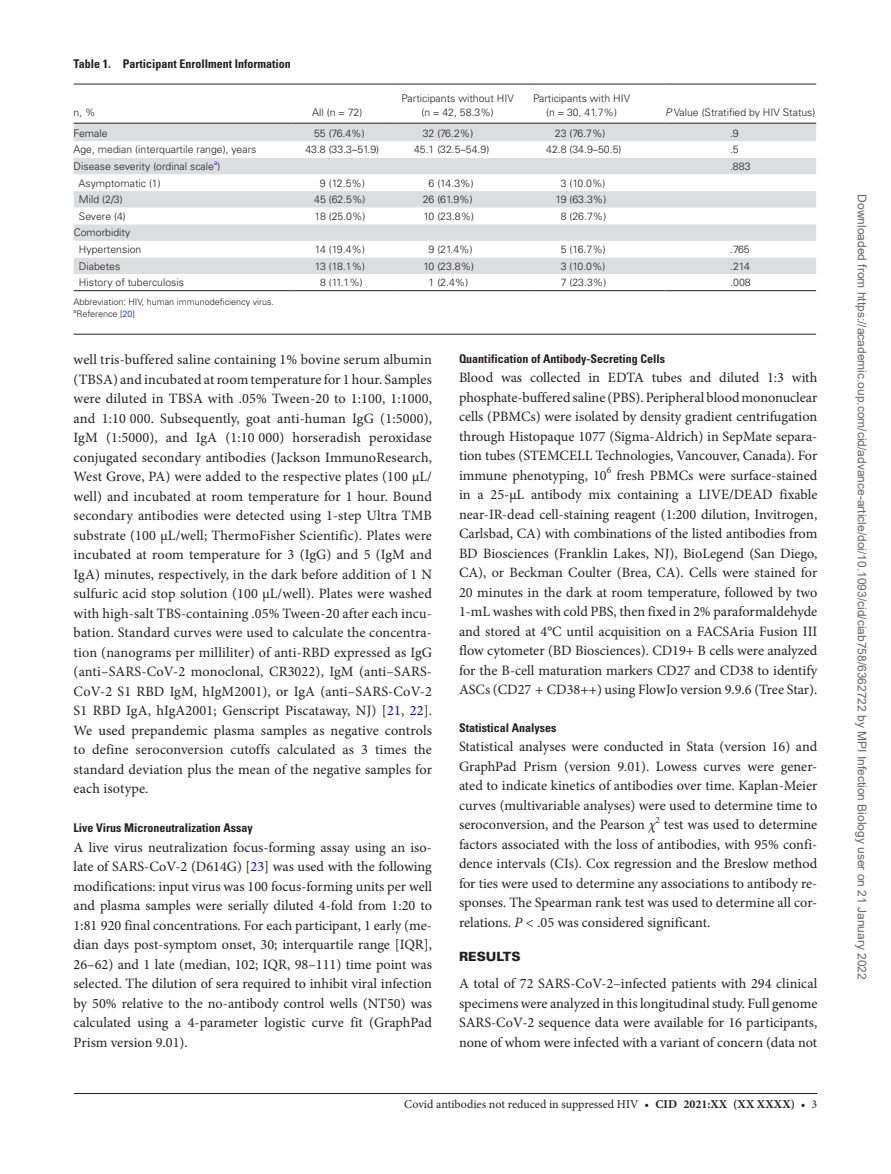
<style>
.page{position:relative;width:891px;height:1174px;background:#fff}
.page>*{position:absolute;margin:0;border:0;box-sizing:border-box;transform-origin:0 0}
.t1{font:14.25px/19.5px "Minion Pro";color:#231f20;text-align:justify}
.t2{font:900 12.75px "Univers LT Std";color:#231f20}
.t3{font:700 condensed 12px "Univers LT Std";color:#231f20}
.t4{font:12px "Arial";color:#666}
.t5{font:12px "Minion Pro";color:#231f20}
.t6{font:300 10.5px/13.5px "Univers LT Std";color:#231f20;text-align:center}
.t7{font:300 9px "Univers LT Std";color:#231f20}
.t8{font:300 6.9px "Univers LT Std";color:#00f}
.t9{font:300 6px "Univers LT Std";color:#231f20}
.s1{font-style:italic}
.s2{color:#00f}
.s3{font-weight:700}
</style>
<div class="page">
<hr style="left:74px;top:1093px;width:743px;height:1px;background:#231f20">
<hr style="left:74px;top:334px;width:742px;height:1px;background:#231f20">
<svg style="left:74px;top:122px;width:742px;height:1px"></svg>
<div style="left:74px;top:124px;width:742px;height:17px;background:#dcdddf"></div>
<svg style="left:74px;top:158px;width:742px;height:116px;fill:#dcdddf"></svg>
<hr style="left:74px;top:84px;width:217px;height:1px;background:#231f20">
<hr style="left:291px;top:84px;width:109px;height:1px;background:#231f20">
<hr style="left:400px;top:84px;width:132px;height:1px;background:#231f20">
<hr style="left:532px;top:84px;width:132px;height:1px;background:#231f20">
<hr style="left:664px;top:84px;width:152px;height:1px;background:#231f20">
<hr style="left:74px;top:123px;width:217px;height:1px;background:#231f20">
<hr style="left:291px;top:123px;width:109px;height:1px;background:#231f20">
<hr style="left:400px;top:123px;width:132px;height:1px;background:#231f20">
<hr style="left:532px;top:123px;width:132px;height:1px;background:#231f20">
<hr style="left:664px;top:123px;width:152px;height:1px;background:#231f20">
<hr style="left:74px;top:290px;width:217px;height:1px;background:#231f20">
<hr style="left:291px;top:290px;width:109px;height:1px;background:#231f20">
<hr style="left:400px;top:290px;width:132px;height:1px;background:#231f20">
<hr style="left:532px;top:290px;width:132px;height:1px;background:#231f20">
<hr style="left:664px;top:290px;width:152px;height:1px;background:#231f20">
<p class="t3" style="left:74px;top:56px;width:219px">Table 1. Participant Enrollment Information</p>
<p class="t6" style="left:74px;top:105px;width:24px">n, %</p>
<p class="t6" style="left:312px;top:105px;width:52px">All (n = 72)</p>
<p class="t6" style="left:402px;top:92px;width:114px">Participants without HIV (n = 42, 58.3%)</p>
<p class="t6" style="left:533px;top:92px;width:99px">Participants with HIV (n = 30, 41.7%)</p>
<p class="t6" style="left:665px;top:105px;width:152px"><span class="s1">P</span> Value (Stratified by HIV Status)</p>
<p class="t6" style="left:74px;top:126px;width:36px">Female</p>
<p class="t6" style="left:314px;top:126px;width:52px">55 (76.4%)</p>
<p class="t6" style="left:423px;top:126px;width:52px">32 (76.2%)</p>
<p class="t6" style="left:555px;top:126px;width:52px">23 (76.7%)</p>
<p class="t6" style="left:730px;top:126px;width:10px">.9</p>
<p class="t6" style="left:74px;top:143px;width:184px">Age, median (interquartile range), years</p>
<p class="t6" style="left:305px;top:143px;width:75px">43.8 (33.3–51.9)</p>
<p class="t6" style="left:414px;top:143px;width:77px">45.1 (32.5–54.9)</p>
<p class="t6" style="left:546px;top:143px;width:77px">42.8 (34.9–50.5)</p>
<p class="t6" style="left:730px;top:143px;width:10px">.5</p>
<p class="t6" style="left:74px;top:160px;width:148px">Disease severity (ordinal scale )</p>
<p class="t8" style="left:214px;top:159px;width:5px">a</p>
<p class="t6" style="left:730px;top:160px;width:22px">.883</p>
<p class="t6" style="left:79px;top:176px;width:84px">Asymptomatic (1)</p>
<p class="t6" style="left:320px;top:176px;width:47px">9 (12.5%)</p>
<p class="t6" style="left:429px;top:176px;width:47px">6 (14.3%)</p>
<p class="t6" style="left:561px;top:176px;width:46px">3 (10.0%)</p>
<p class="t6" style="left:79px;top:193px;width:45px">Mild (2/3)</p>
<p class="t6" style="left:314px;top:193px;width:53px">45 (62.5%)</p>
<p class="t6" style="left:423px;top:193px;width:51px">26 (61.9%)</p>
<p class="t6" style="left:555px;top:193px;width:52px">19 (63.3%)</p>
<p class="t6" style="left:79px;top:209px;width:48px">Severe (4)</p>
<p class="t6" style="left:315px;top:209px;width:52px">18 (25.0%)</p>
<p class="t6" style="left:424px;top:209px;width:52px">10 (23.8%)</p>
<p class="t6" style="left:561px;top:209px;width:47px">8 (26.7%)</p>
<p class="t6" style="left:79px;top:224px;width:64px;line-height:16.6px;text-align:left;text-indent:-5px">Comorbidity<br>Hypertension</p>
<p class="t6" style="left:315px;top:243px;width:52px">14 (19.4%)</p>
<p class="t6" style="left:429px;top:243px;width:46px">9 (21.4%)</p>
<p class="t6" style="left:561px;top:243px;width:47px">5 (16.7%)</p>
<p class="t6" style="left:730px;top:243px;width:21px">.765</p>
<p class="t6" style="left:79px;top:259px;width:43px">Diabetes</p>
<p class="t6" style="left:315px;top:259px;width:52px">13 (18.1%)</p>
<p class="t6" style="left:424px;top:259px;width:52px">10 (23.8%)</p>
<p class="t6" style="left:561px;top:259px;width:46px">3 (10.0%)</p>
<p class="t6" style="left:730px;top:259px;width:21px">.214</p>
<p class="t6" style="left:79px;top:276px;width:107px">History of tuberculosis</p>
<p class="t6" style="left:320px;top:276px;width:44px">8 (11.1%)</p>
<p class="t6" style="left:429px;top:276px;width:41px">1 (2.4%)</p>
<p class="t6" style="left:561px;top:276px;width:47px">7 (23.3%)</p>
<p class="t6" style="left:730px;top:276px;width:22px">.008</p>
<p class="t7" style="left:74px;top:296px;width:202px">Abbreviation: HIV, human immunodeficiency virus.</p>
<p class="t9" style="left:74px;top:307px;width:4px">a</p>
<p class="t7" style="left:77px;top:308px;width:60px">Reference [<span class="s2">20</span>]</p>
<p class="t1" style="left:74px;top:350px;width:360px">well tris-buffered saline containing 1% bovine serum albumin (TBSA) and incubated at room temperature for 1 hour. Samples were diluted in TBSA with .05% Tween-20 to 1:100, 1:1000, and 1:10 000. Subsequently, goat anti-human IgG (1:5000), IgM (1:5000), and IgA (1:10 000) horseradish peroxidase conjugated secondary antibodies (Jackson ImmunoResearch, West Grove, PA) were added to the respective plates (100 µL/ well) and incubated at room temperature for 1 hour. Bound secondary antibodies were detected using 1-step Ultra TMB substrate (100 μL/well; ThermoFisher Scientific). Plates were incubated at room temperature for 3 (IgG) and 5 (IgM and IgA) minutes, respectively, in the dark before addition of 1 N sulfuric acid stop solution (100 μL/well). Plates were washed with high-salt TBS-containing .05% Tween-20 after each incu&shy;bation. Standard curves were used to calculate the concentra&shy;tion (nanograms per milliliter) of anti-RBD expressed as IgG (anti–SARS-CoV-2 monoclonal, CR3022), IgM (anti–SARS-CoV-2 S1 RBD IgM, hIgM2001), or IgA (anti–SARS-CoV-2<br>S1 RBD IgA, hIgA2001; Genscript Piscataway, NJ) [<span class="s2">21</span>, <span class="s2">22</span>].<br>We used prepandemic plasma samples as negative controls to define seroconversion cutoffs calculated as 3 times the standard deviation plus the mean of the negative samples for each isotype.</p>
<p class="t3" style="left:74px;top:821px;width:181px">Live Virus Microneutralization Assay</p>
<p class="t1" style="left:74px;top:838px;width:360px">A live virus neutralization focus-forming assay using an iso&shy;late of SARS-CoV-2 (D614G) [<span class="s2">23</span>] was used with the following modifications: input virus was 100 focus-forming units per well and plasma samples were serially diluted 4-fold from 1:20 to 1:81 920 final concentrations. For each participant, 1 early (me&shy;dian days post-symptom onset, 30; interquartile range [IQR], 26–62) and 1 late (median, 102; IQR, 98–111) time point was selected. The dilution of sera required to inhibit viral infection by 50% relative to the no-antibody control wells (NT50) was calculated using a 4-parameter logistic curve fit (GraphPad Prism version 9.01).</p>
<p class="t3" style="left:459px;top:351px;width:208px">Quantification of Antibody-Secreting Cells</p>
<p class="t1" style="left:459px;top:368px;width:360px">Blood was collected in EDTA tubes and diluted 1:3 with phosphate-buffered saline (PBS). Peripheral blood mononuclear cells (PBMCs) were isolated by density gradient centrifugation through Histopaque 1077 (Sigma-Aldrich) in SepMate separa&shy;tion tubes (STEMCELL Technologies, Vancouver, Canada). For immune phenotyping, 10<sup>6</sup> fresh PBMCs were surface-stained in a 25-µL antibody mix containing a LIVE/DEAD fixable near-IR-dead cell-staining reagent (1:200 dilution, Invitrogen, Carlsbad, CA) with combinations of the listed antibodies from BD Biosciences (Franklin Lakes, NJ), BioLegend (San Diego, CA), or Beckman Coulter (Brea, CA). Cells were stained for 20 minutes in the dark at room temperature, followed by two 1-mL washes with cold PBS, then fixed in 2% paraformaldehyde and stored at 4°C until acquisition on a FACSAria Fusion III flow cytometer (BD Biosciences). CD19+ B cells were analyzed for the B-cell maturation markers CD27 and CD38 to identify ASCs (CD27 + CD38++) using FlowJo version 9.9.6 (Tree Star).</p>
<p class="t3" style="left:459px;top:720px;width:99px">Statistical Analyses</p>
<p class="t1" style="left:459px;top:737px;width:360px">Statistical analyses were conducted in Stata (version 16) and GraphPad Prism (version 9.01). Lowess curves were gener&shy;ated to indicate kinetics of antibodies over time. Kaplan-Meier curves (multivariable analyses) were used to determine time to seroconversion, and the Pearson <span class="s1">χ</span><sup>2</sup> test was used to determine factors associated with the loss of antibodies, with 95% confi&shy;dence intervals (CIs). Cox regression and the Breslow method for ties were used to determine any associations to antibody re&shy;sponses. The Spearman rank test was used to determine all cor&shy;relations. <span class="s1">P</span> &lt; .05 was considered significant.</p>
<p class="t2" style="left:459px;top:949px;width:63px">RESULTS</p>
<p class="t1" style="left:459px;top:974px;width:360px">A total of 72 SARS-CoV-2–infected patients with 294 clinical specimens were analyzed in this longitudinal study. Full genome SARS-CoV-2 sequence data were available for 16 participants, none of whom were infected with a variant of concern (data not</p>
<p class="t5" style="left:404px;top:1096px;width:415px">Covid antibodies not reduced in suppressed HIV • <span class="s3">cid 2021:XX (XX XXXX)</span> • 3</p>
<p class="t4" style="left:866px;top:194px;width:787px;rotate:90deg">Downloaded from https://academic.oup.com/cid/advance-article/doi/10.1093/cid/ciab758/6362722 by MPI Infection Biology user on 21 January 2022</p>
</div>
